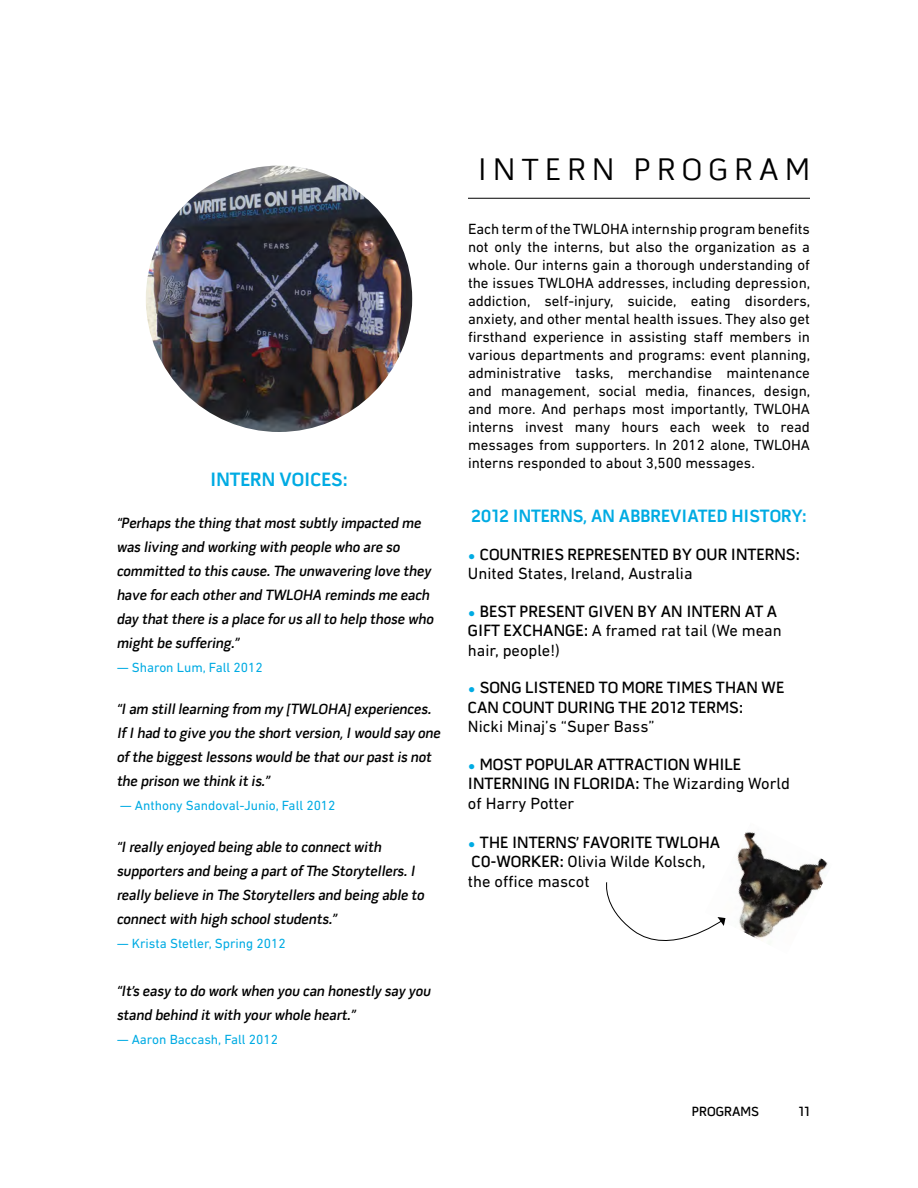
<style>
.page{position:relative;width:918px;height:1188px;background:#fff}
.page>*{position:absolute;margin:0;border:0;box-sizing:border-box;transform-origin:0 0}
.t1{font:31.5px "Pill Gothic 600 mg";letter-spacing:.2em;color:#000}
.t2{font:700 19.5px "Pill Gothic 600 mg";color:#00abe3}
.t3{font:700 18px "Pill Gothic 600 mg";color:#00abe3}
.t4{font:600 16.5px/19.5px "Pill Gothic 600 mg";color:#000}
.t5{font:16.5px/19.5px "DIN Next LT Pro";color:#000}
.t6{font:15px/24px "Pill Gothic 600 mg Semibd Obq";color:#000}
.t7{font:15px/18px "DIN Next LT Pro";color:#000;text-align:justify}
.t8{font:13.5px "DIN Next LT Pro";color:#00abe3}
.t9{font:600 13.5px "Pill Gothic 600 mg";color:#000}
.s1{font-family:"Arial";font-weight:900;font-size:12px;color:#00abe3}
.s2{font-family:"Pill Gothic 600 mg";font-weight:600}
.s3{font-family:"DIN Next LT Pro";font-weight:400}
</style>
<div class="page">
<img style="left:146px;top:166px;width:266px;height:266px;border-radius:133px">
<hr style="left:468px;top:198px;width:342px;height:1px;background:#000">
<img style="left:725px;top:832px;width:103px;height:109px">
<svg style="left:606px;top:882px;width:119px;height:59px"></svg>
<h2 class="t2" style="left:210px;top:468px;width:139px">INTERN VOICES:</h2>
<p class="t6" style="left:117px;top:511px;width:318px">“Perhaps the thing that most subtly impacted me was living and working with people who are so committed to this cause. The unwavering love they have for each other and TWLOHA reminds me each day that there is a place for us all to help those who might be suffering.”</p>
<p class="t8" style="left:117px;top:660px;width:147px">— Sharon Lum, Fall 2012</p>
<p class="t6" style="left:117px;top:697px;width:325px">“I am still learning from my [TWLOHA] experiences.<br>If I had to give you the short version, I would say one of the biggest lessons would be that our past is not the prison we think it is.”</p>
<p class="t8" style="left:120px;top:798px;width:217px">— Anthony Sandoval-Junio, Fall 2012</p>
<p class="t6" style="left:117px;top:835px;width:309px">“I really enjoyed being able to connect with supporters and being a part of The Storytellers. I really believe in The Storytellers and being able to connect with high school students.”</p>
<p class="t8" style="left:117px;top:936px;width:170px">— Krista Stetler, Spring 2012</p>
<p class="t6" style="left:117px;top:979px;width:315px">“It’s easy to do work when you can honestly say you stand behind it with your whole heart.”</p>
<p class="t8" style="left:117px;top:1032px;width:163px">— Aaron Baccash, Fall 2012</p>
<h1 class="t1" style="left:478px;top:151px;width:334px">INTERN PROGRAM</h1>
<p class="t7" style="left:468px;top:220px;width:344px">Each term of the TWLOHA internship program benefits not only the interns, but also the organization as a whole. Our interns gain a thorough understanding of the issues TWLOHA addresses, including depression, addiction, self-injury, suicide, eating disorders, anxiety, and other mental health issues. They also get firsthand experience in assisting staff members in various departments and programs: event planning, administrative tasks, merchandise maintenance and management, social media, finances, design, and more. And perhaps most importantly, TWLOHA interns invest many hours each week to read messages from supporters. In 2012 alone, TWLOHA interns responded to about 3,500 messages.</p>
<p class="t3" style="left:471px;top:505px;width:337px">2012 INTERNS, AN ABBREVIATED HISTORY:</p>
<p class="t4" style="left:468px;top:544px;width:333px"><span class="s1">●</span> COUNTRIES REPRESENTED BY OUR INTERNS:</p>
<p class="t5" style="left:468px;top:564px;width:226px">United States, Ireland, Australia</p>
<p class="t4" style="left:468px;top:601px;width:311px"><span class="s1">●</span> BEST PRESENT GIVEN BY AN INTERN AT A</p>
<p class="t5" style="left:468px;top:621px;width:315px"><span class="s2">GIFT EXCHANGE:</span> A framed rat tail (We mean hair, people!)</p>
<p class="t4" style="left:468px;top:678px;width:318px"><span class="s1">●</span> SONG LISTENED TO MORE TIMES THAN WE<br>CAN COUNT DURING THE 2012 TERMS:</p>
<p class="t5" style="left:468px;top:717px;width:188px">Nicki Minaj’s “Super Bass”</p>
<p class="t4" style="left:468px;top:754px;width:323px"><span class="s1">●</span> MOST POPULAR ATTRACTION WHILE<br>INTERNING IN FLORIDA: <span class="s3">The Wizarding World</span></p>
<p class="t5" style="left:468px;top:793px;width:108px">of Harry Potter</p>
<p class="t4" style="left:468px;top:832px;width:254px"><span class="s1">●</span> THE INTERNS’ FAVORITE TWLOHA</p>
<p class="t5" style="left:468px;top:852px;width:239px"><span class="s2">C0-WORKER:</span> Olivia Wilde Kolsch, the office mascot</p>
<p class="t9" style="left:692px;top:1103px;width:69px">PROGRAMS</p>
<p class="t9" style="left:798px;top:1103px;width:13px">11</p>
</div>
